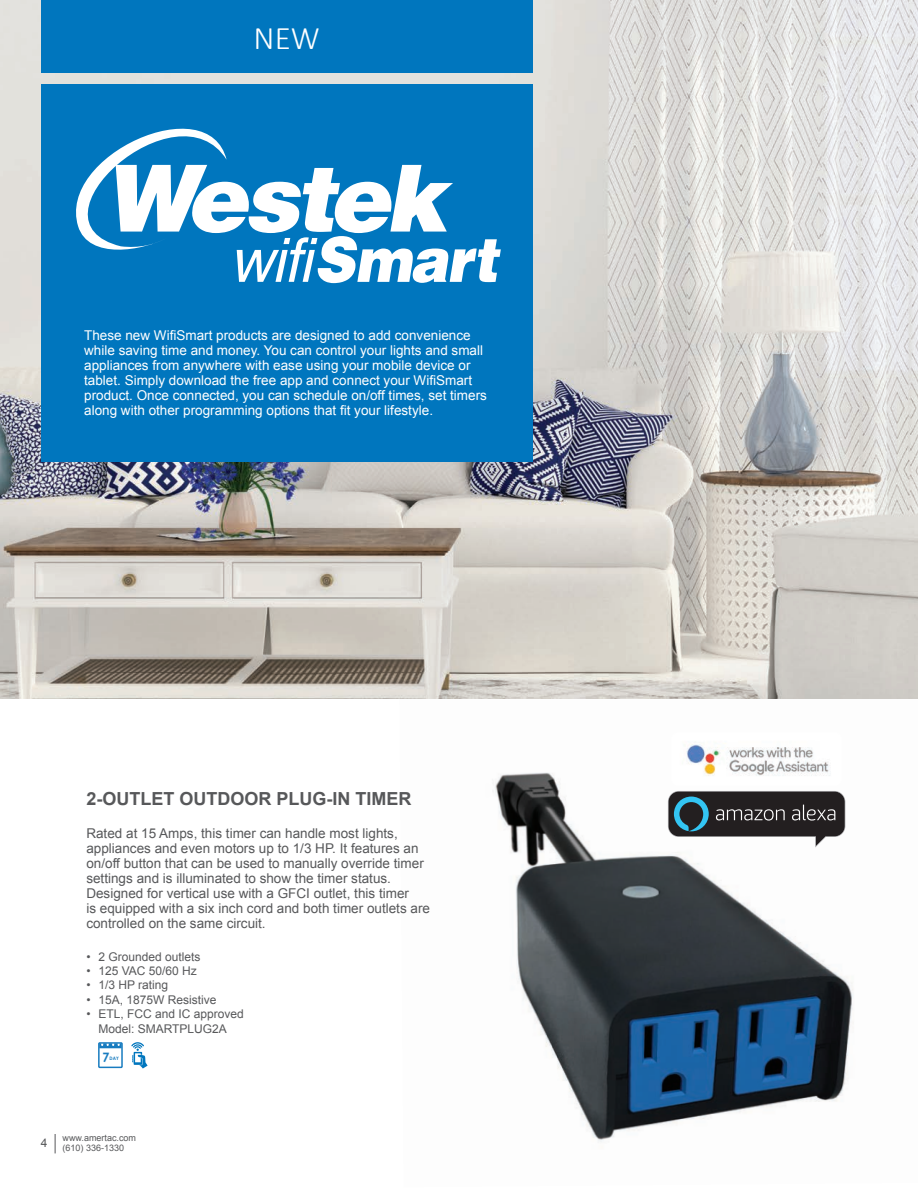
<style>
.page{position:relative;width:918px;height:1188px;background:#fff}
.page>*{position:absolute;margin:0;border:0;box-sizing:border-box;transform-origin:0 0}
.t1{font:300 33px "Calibri";color:#fff}
.t2{font:700 18px "Arial";color:#57585a}
.t3{font:13.5px/15px "Arial";color:#fff}
.t4{font:13.5px/15px "Arial";color:#57585a}
.t5{font:700 13.05px "Century Gothic";color:#187cc0;scale:.95 1}
.t6{font:12px/14.4px "Arial";color:#57585a;text-align:center}
.t7{font:9px/10.8px "Arial";color:#57585a}
.t8{font:700 4.65px "Century Gothic";color:#187cc0;scale:.95 1}
</style>
<div class="page">
<img style="left:399px;top:698px;width:519px;height:444px">
<img style="left:0;top:0;width:918px;height:698px">
<svg style="left:668px;top:799px;width:177px;height:49px"></svg>
<div style="left:41px;top:85px;width:492px;height:377px;background:#0076be"></div>
<div style="left:43px;top:84px;width:490px;height:245px;background:#0076be"></div>
<svg style="left:20px;top:82px;width:481px;height:201px"></svg>
<div style="left:41px;top:0;width:491px;height:73px;background:#0076be"></div>
<svg style="left:98px;top:1042px;width:25px;height:27px"></svg>
<svg style="left:131px;top:1042px;width:17px;height:27px"></svg>
<svg style="left:55px;top:1134px;width:1px;height:19px"></svg>
<img style="left:658px;top:718px;width:197px;height:81px">
<h1 class="t1" style="left:254px;top:17px;width:68px">NEW</h1>
<p class="t3" style="left:84px;top:328px;width:404px">These new WifiSmart products are designed to add convenience while saving time and money. You can control your lights and small appliances from anywhere with ease using your mobile device or tablet. Simply download the free app and connect your WifiSmart product. Once connected, you can schedule on/off times, set timers along with other programming options that fit your lifestyle.</p>
<h2 class="t2" style="left:86px;top:787px;width:327px">2-OUTLET OUTDOOR PLUG-IN TIMER</h2>
<p class="t4" style="left:86px;top:826px;width:345px">Rated at 15 Amps, this timer can handle most lights, appliances and even motors up to 1/3 HP. It features an on/off button that can be used to manually override timer settings and is illuminated to show the timer status.<br>Designed for vertical use with a GFCI outlet, this timer<br>is equipped with a six inch cord and both timer outlets are controlled on the same circuit.</p>
<p class="t6" style="left:86px;top:949px;width:116px">• 2 Grounded outlets</p>
<p class="t6" style="left:86px;top:964px;width:112px">• 125 VAC 50/60 Hz</p>
<p class="t6" style="left:86px;top:978px;width:83px">• 1/3 HP rating</p>
<p class="t6" style="left:86px;top:992px;width:132px">• 15A, 1875W Resistive</p>
<p class="t6" style="left:86px;top:1007px;width:159px">• ETL, FCC and IC approved<br>Model: SMARTPLUG2A</p>
<p class="t5" style="left:103px;top:1048px;width:9px">7</p>
<p class="t8" style="left:110px;top:1055px;width:11px">DAY</p>
<p class="t6" style="left:41px;top:1136px;width:8px">4</p>
<p class="t7" style="left:63px;top:1132px;width:75px">www.amertac.com (610) 336-1330</p>
</div>
